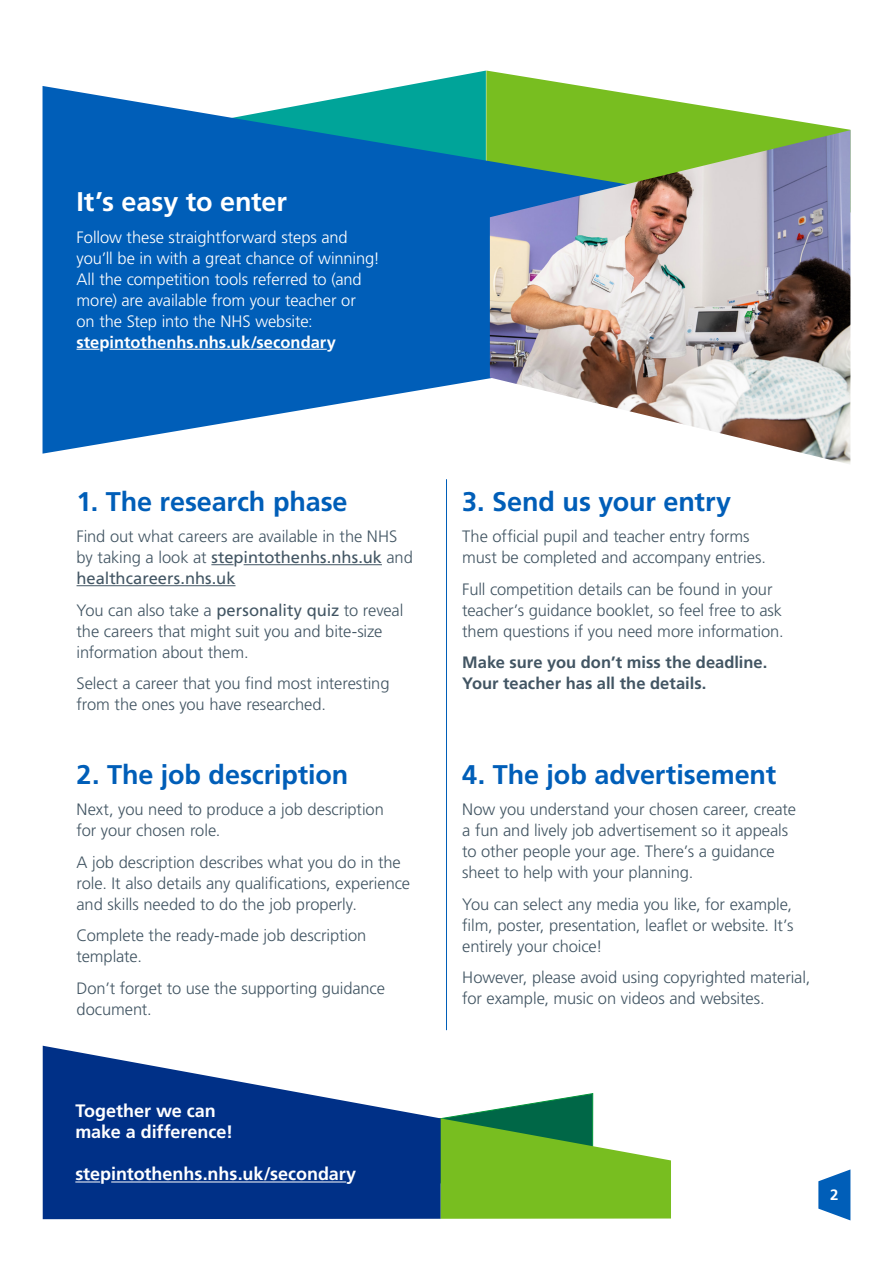
<style>
.page{position:relative;width:893px;height:1263px;background:#fff}
.page>*{position:absolute;margin:0;border:0;box-sizing:border-box;transform-origin:0 0}
.SITN_Briefing_Sheet{font:700 27px "Frutiger LT Std";letter-spacing:-.005em;color:#005eb8}
.SITN_Briefing_Sheet-2{font:700 27px "Frutiger LT Std";letter-spacing:-.005em;color:#fff}
.SITN_Heading_4{font:700 18px/21px "Frutiger LT Std";letter-spacing:-.005em;color:#fff}
.SITN_Briefing_Sheet-3{font:300 16.5px/21px "Frutiger LT Std";letter-spacing:-.005em;color:#425563}
.SITN_Briefing_Sheet-4{font:300 16.5px/21px "Frutiger LT Std";letter-spacing:-.005em;color:#fff}
.SITN_Briefing_Sheet-5{font:700 16.5px/21px "Frutiger LT Std";color:#425563}
.t1{font:700 15px "Frutiger LT Std";color:#fff}
.s1{font-weight:700}
.s2{font-weight:400}
</style>
<div class="page">
<svg style="left:211px;top:564px;width:23px;height:1px"></svg>
<hr style="left:244px;top:564px;width:138px;height:1px;background:#425563">
<hr style="left:77px;top:585px;width:159px;height:1px;background:#425563">
<hr style="left:446px;top:479px;width:1px;height:551px;background:#005eb8">
<svg style="left:43px;top:1046px;width:342px;height:173px;fill:#003087"></svg>
<svg style="left:385px;top:1093px;width:286px;height:126px"></svg>
<svg style="left:75px;top:1181px;width:25px;height:1px"></svg>
<hr style="left:111px;top:1181px;width:235px;height:1px;background:#fff">
<svg style="left:486px;top:71px;width:364px;height:59px"></svg>
<svg style="left:403px;top:71px;width:83px;height:15px"></svg>
<svg style="left:43px;top:86px;width:587px;height:368px;fill:#005eb8"></svg>
<img style="left:490px;top:130px;width:360px;height:334px">
<svg style="left:77px;top:349px;width:22px;height:1px"></svg>
<hr style="left:110px;top:349px;width:217px;height:1px;background:#fff">
<svg style="left:818px;top:1169px;width:32px;height:51px"></svg>
<p class="SITN_Briefing_Sheet-2" style="left:77px;top:186px;width:212px">It’s easy to enter</p>
<p class="SITN_Briefing_Sheet-4" style="left:77px;top:227px;width:305px">Follow these straightforward steps and you’ll be in with a great chance of winning!<br>All the competition tools referred to (and more) are available from your teacher or<br>on the Step into the NHS website: <span class="s1">stepintothenhs.nhs.uk/secondary</span></p>
<p class="SITN_Briefing_Sheet" style="left:77px;top:485px;width:273px">1. The research phase</p>
<p class="SITN_Briefing_Sheet-3" style="left:77px;top:526px;width:338px">Find out what careers are available in the NHS by taking a look at <span class="s2">stepintothenhs.nhs.uk</span> and <span class="s2">healthcareers.nhs.uk</span></p>
<p class="SITN_Briefing_Sheet-3" style="left:77px;top:600px;width:328px">You can also take a <span class="s2">personality quiz</span> to reveal the careers that might suit you and bite-size information about them.</p>
<p class="SITN_Briefing_Sheet-3" style="left:77px;top:673px;width:314px">Select a career that you find most interesting from the ones you have researched.</p>
<p class="SITN_Briefing_Sheet" style="left:77px;top:758px;width:273px">2. The job description</p>
<p class="SITN_Briefing_Sheet-3" style="left:77px;top:799px;width:309px">Next, you need to produce a job description for your chosen role.</p>
<p class="SITN_Briefing_Sheet-3" style="left:77px;top:852px;width:335px">A job description describes what you do in the role. It also details any qualifications, experience and skills needed to do the job properly.</p>
<p class="SITN_Briefing_Sheet-3" style="left:77px;top:925px;width:291px">Complete the ready-made job description template.</p>
<p class="SITN_Briefing_Sheet-3" style="left:77px;top:978px;width:310px">Don’t forget to use the supporting guidance document.</p>
<p class="SITN_Heading_4" style="left:75px;top:1100px;width:159px">Together we can make a difference!</p>
<p class="SITN_Heading_4" style="left:75px;top:1163px;width:282px">stepintothenhs.nhs.uk/secondary</p>
<p class="SITN_Briefing_Sheet" style="left:462px;top:485px;width:270px">3. Send us your entry</p>
<p class="SITN_Briefing_Sheet-3" style="left:462px;top:526px;width:305px">The official pupil and teacher entry forms must be completed and accompany entries.</p>
<p class="SITN_Briefing_Sheet-3" style="left:462px;top:579px;width:323px">Full competition details can be found in your teacher’s guidance booklet, so feel free to ask them questions if you need more information.</p>
<p class="SITN_Briefing_Sheet-5" style="left:462px;top:652px;width:307px">Make sure you don’t miss the deadline.<br>Your teacher has all the details.</p>
<p class="SITN_Briefing_Sheet" style="left:462px;top:758px;width:316px">4. The job advertisement</p>
<p class="SITN_Briefing_Sheet-3" style="left:462px;top:799px;width:335px">Now you understand your chosen career, create a fun and lively job advertisement so it appeals to other people your age. There’s a guidance sheet to help with your planning.</p>
<p class="SITN_Briefing_Sheet-3" style="left:462px;top:894px;width:333px;text-align:justify">You can select any media you like, for example, film, poster, presentation, leaflet or website. It’s entirely your choice!</p>
<p class="SITN_Briefing_Sheet-3" style="left:462px;top:967px;width:350px">However, please avoid using copyrighted material, for example, music on videos and websites.</p>
<p class="t1" style="left:830px;top:1185px;width:10px">2</p>
</div>
